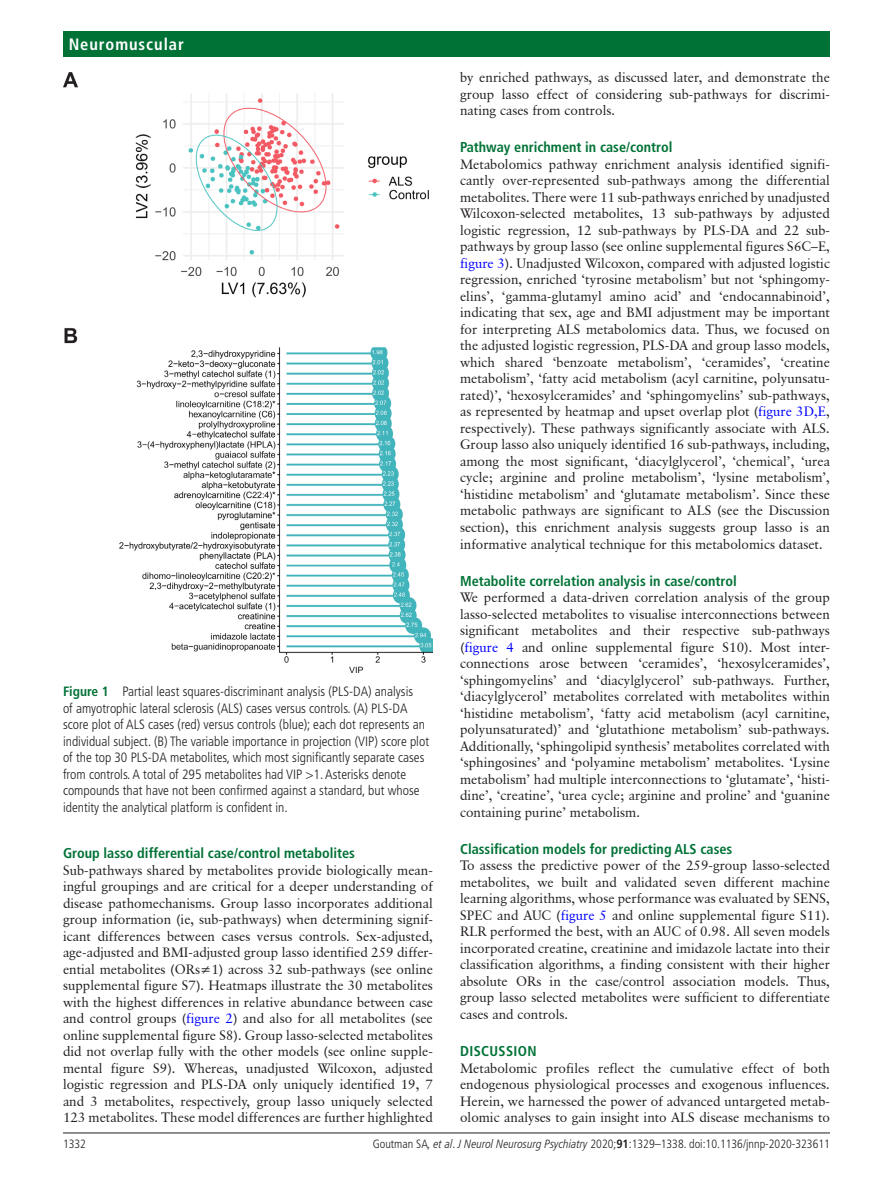
<style>
.page{position:relative;width:893px;height:1191px;background:#fff}
.page>*{position:absolute;margin:0;border:0;box-sizing:border-box;transform-origin:0 0}
.t1{font:700 condensed 16.5px "Frutiger LT Pro";letter-spacing:.055em;color:#fff}
.t2{font:700 condensed 14.25px "Frutiger LT Pro";color:#007236}
.t3{font:700 condensed 14.25px "Frutiger LT Pro";letter-spacing:.025em;color:#007236}
.t4{font:13.5px/16.5px "Classical Garamond BT";color:#231f20;text-align:justify}
.t5{font:300 condensed 13.5px/16.5px "Frutiger LT Pro";color:#231f20}
.t6{font:300 condensed 12px "Frutiger LT Pro";color:#231f20}
.s1{font-weight:700;color:#007236}
.s2{color:#00f}
.s3{font-style:italic}
.s4{font-weight:700}
</style>
<div class="page">
<hr style="left:63px;top:1132px;width:767px;height:1px;background:#231f20">
<div style="left:63px;top:31px;width:767px;height:25px;background:#007236"></div>
<img style="left:63px;top:72px;width:370px;height:600px">
<p class="t1" style="left:69px;top:34px;width:117px">Neuromuscular</p>
<p class="t5" style="left:63px;top:683px;width:368px"><span class="s1">Figure 1</span> Partial least squares-discriminant analysis (PLS-DA) analysis<br>of amyotrophic lateral sclerosis (ALS) cases versus controls. (A) PLS-DA score plot of ALS cases (red) versus controls (blue); each dot represents an individual subject. (B) The variable importance in projection (VIP) score plot of the top 30 PLS-DA metabolites, which most significantly separate cases from controls. A total of 295 metabolites had VIP &gt;1. Asterisks denote compounds that have not been confirmed against a standard, but whose identity the analytical platform is confident in.</p>
<p class="t2" style="left:63px;top:844px;width:294px">Group lasso differential case/control metabolites</p>
<p class="t4" style="left:63px;top:861px;width:371px">Sub-pathways shared by metabolites provide biologically mean&shy;ingful groupings and are critical for a deeper understanding of disease pathomechanisms. Group lasso incorporates additional group information (ie, sub-pathways) when determining signif&shy;icant differences between cases versus controls. Sex-adjusted, age-adjusted and BMI-adjusted group lasso identified 259 differ&shy;ential metabolites (ORs≠1) across 32 sub-pathways (see online supplemental figure S7). Heatmaps illustrate the 30 metabolites with the highest differences in relative abundance between case and control groups (<span class="s2">figure 2</span>) and also for all metabolites (see online supplemental figure S8). Group lasso-selected metabolites did not overlap fully with the other models (see online supple&shy;mental figure S9). Whereas, unadjusted Wilcoxon, adjusted logistic regression and PLS-DA only uniquely identified 19, 7 and 3 metabolites, respectively, group lasso uniquely selected 123 metabolites. These model differences are further highlighted</p>
<p class="t4" style="left:460px;top:69px;width:371px">by enriched pathways, as discussed later, and demonstrate the group lasso effect of considering sub-pathways for discrimi&shy;nating cases from controls.</p>
<p class="t2" style="left:460px;top:139px;width:214px">Pathway enrichment in case/control</p>
<p class="t4" style="left:460px;top:156px;width:371px">Metabolomics pathway enrichment analysis identified signifi&shy;cantly over-represented sub-pathways among the differential metabolites. There were 11 sub-pathways enriched by unadjusted Wilcoxon-selected metabolites, 13 sub-pathways by adjusted logistic regression, 12 sub-pathways by PLS-DA and 22 sub&shy;pathways by group lasso (see online supplemental figures S6C–E, <span class="s2">figure 3</span>). Unadjusted Wilcoxon, compared with adjusted logistic regression, enriched ‘tyrosine metabolism’ but not ‘sphingomy&shy;elins’, ‘gamma-glutamyl amino acid’ and ‘endocannabinoid’, indicating that sex, age and BMI adjustment may be important for interpreting ALS metabolomics data. Thus, we focused on the adjusted logistic regression, PLS-DA and group lasso models, which shared ‘benzoate metabolism’, ‘ceramides’, ‘creatine metabolism’, ‘fatty acid metabolism (acyl carnitine, polyunsatu&shy;rated)’, ‘hexosylceramides’ and ‘sphingomyelins’ sub-pathways, as represented by heatmap and upset overlap plot (<span class="s2">figure 3D,E</span>, respectively). These pathways significantly associate with ALS.<br>Group lasso also uniquely identified 16 sub-pathways, including, among the most significant, ‘diacylglycerol’, ‘chemical’, ‘urea cycle; arginine and proline metabolism’, ‘lysine metabolism’, ‘histidine metabolism’ and ‘glutamate metabolism’. Since these metabolic pathways are significant to ALS (see the Discussion section), this enrichment analysis suggests group lasso is an informative analytical technique for this metabolomics dataset.</p>
<p class="t2" style="left:460px;top:572px;width:278px">Metabolite correlation analysis in case/control</p>
<p class="t4" style="left:460px;top:589px;width:371px">We performed a data-driven correlation analysis of the group lasso-selected metabolites to visualise interconnections between significant metabolites and their respective sub-pathways (<span class="s2">figure 4</span> and online supplemental figure S10). Most inter&shy;connections arose between ‘ceramides’, ‘hexosylceramides’, ‘sphingomyelins’ and ‘diacylglycerol’ sub-pathways. Further, ‘diacylglycerol’ metabolites correlated with metabolites within ‘histidine metabolism’, ‘fatty acid metabolism (acyl carnitine, polyunsaturated)’ and ‘glutathione metabolism’ sub-pathways.<br>Additionally, ‘sphingolipid synthesis’ metabolites correlated with ‘sphingosines’ and ‘polyamine metabolism’ metabolites. ‘Lysine metabolism’ had multiple interconnections to ‘glutamate’, ‘histi&shy;dine’, ‘creatine’, ‘urea cycle; arginine and proline’ and ‘guanine containing purine’ metabolism.</p>
<p class="t2" style="left:460px;top:840px;width:274px">Classification models for predicting ALS cases</p>
<p class="t4" style="left:460px;top:857px;width:371px">To assess the predictive power of the 259-group lasso-selected metabolites, we built and validated seven different machine learning algorithms, whose performance was evaluated by SENS, SPEC and AUC (<span class="s2">figure 5</span> and online supplemental figure S11).<br>RLR performed the best, with an AUC of 0.98. All seven models incorporated creatine, creatinine and imidazole lactate into their classification algorithms, a finding consistent with their higher absolute ORs in the case/control association models. Thus, group lasso selected metabolites were sufficient to differentiate cases and controls.</p>
<p class="t3" style="left:460px;top:1042px;width:78px">DISCUSSION</p>
<p class="t4" style="left:460px;top:1059px;width:371px">Metabolomic profiles reflect the cumulative effect of both endogenous physiological processes and exogenous influences.<br>Herein, we harnessed the power of advanced untargeted metab&shy;olomic analyses to gain insight into ALS disease mechanisms to</p>
<p class="t6" style="left:63px;top:1136px;width:25px">1332</p>
<p class="t6" style="left:373px;top:1136px;width:459px">Goutman SA<span class="s3">, et al</span>. <span class="s3">J Neurol Neurosurg Psychiatry</span> 2020;<span class="s4">91</span>:1329–1338. doi:10.1136/jnnp-2020-323611</p>
</div>
